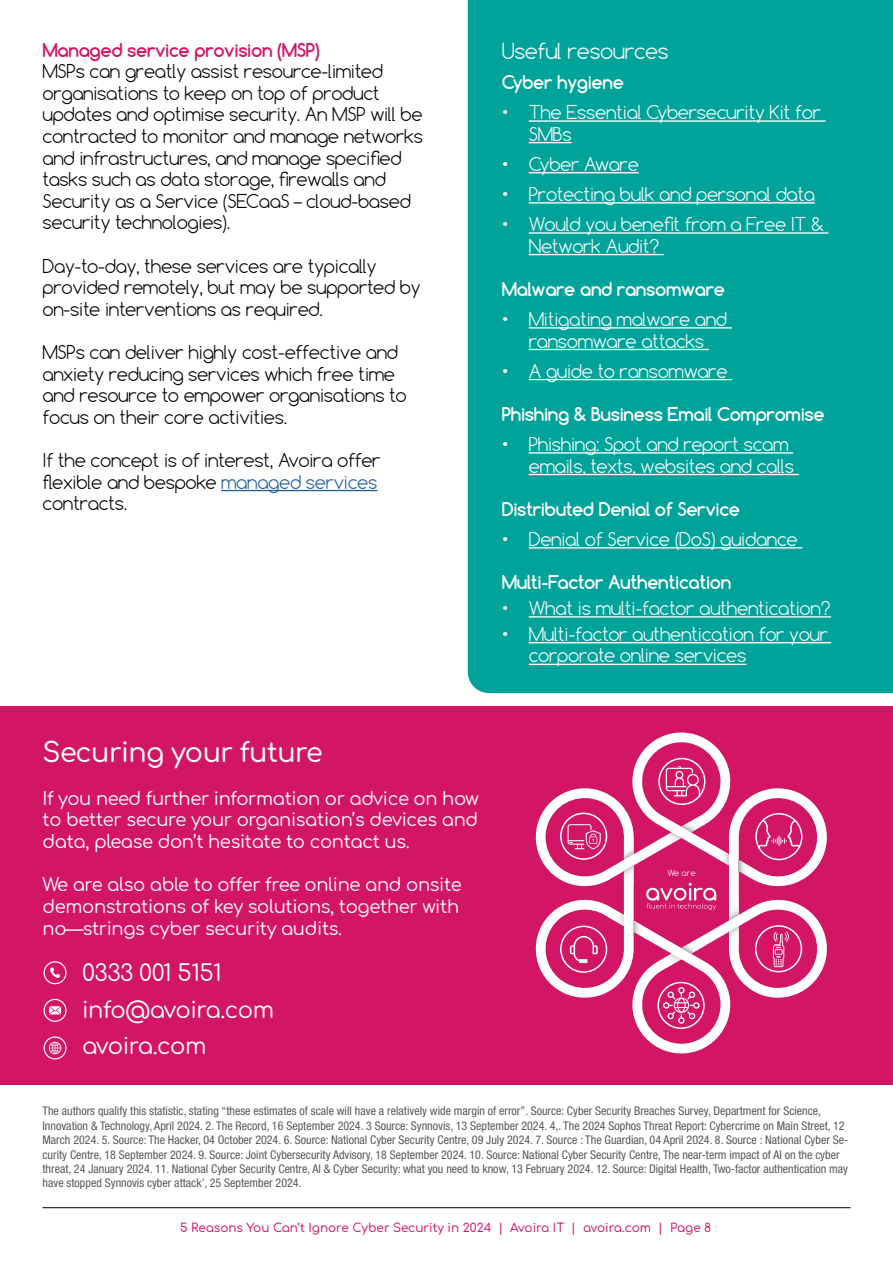
<style>
.page{position:relative;width:893px;height:1263px;background:#fff}
.page>*{position:absolute;margin:0;border:0;box-sizing:border-box;transform-origin:0 0}
.t1{font:500 27px "Comfortaa";letter-spacing:-.02em;color:#fff}
.t2{font:22.65px/36.5px "Comfortaa";letter-spacing:-.02em;color:#fff}
.t3{font:300 21px "Comfortaa";letter-spacing:-.02em;color:#fff}
.t4{font:300 18px/21.6px "Comfortaa";letter-spacing:-.02em;color:#000}
.t5{font:300 18px/21.6px "Comfortaa";letter-spacing:-.02em;color:#fff}
.t6{font:18px/21.6px "Comfortaa";letter-spacing:-.02em;color:#fff;text-align:justify}
.t7{font:700 18px "Comfortaa";letter-spacing:-.02em;color:#fff}
.t8{font:700 18px "Comfortaa";letter-spacing:-.02em;color:#d31566}
.t9{font:condensed 12px/14.4px "Helvetica Neue LT Std";color:#58595b}
.t10{font:500 12px "Comfortaa";color:#d31566}
.t11{font:300 8.1px "Comfortaa";color:#fff}
.s1{color:#215e9e}
</style>
<div class="page">
<div style="left:468px;top:0;width:425px;height:693px;background:#00a39a"></div>
<div style="left:0;top:706px;width:893px;height:378px;background:#d31566"></div>
<svg style="left:535px;top:732px;width:292px;height:322px"></svg>
<svg style="left:44px;top:999px;width:23px;height:23px"></svg>
<svg style="left:44px;top:961px;width:23px;height:23px"></svg>
<svg style="left:44px;top:1036px;width:23px;height:23px"></svg>
<hr style="left:529px;top:120px;width:297px;height:2px;background:#fff">
<hr style="left:529px;top:142px;width:43px;height:1px;background:#fff">
<hr style="left:529px;top:172px;width:110px;height:1px;background:#fff">
<hr style="left:529px;top:202px;width:286px;height:2px;background:#fff">
<hr style="left:529px;top:232px;width:299px;height:2px;background:#fff">
<hr style="left:529px;top:254px;width:135px;height:1px;background:#fff">
<hr style="left:529px;top:327px;width:203px;height:2px;background:#fff">
<hr style="left:529px;top:349px;width:180px;height:1px;background:#fff">
<hr style="left:529px;top:379px;width:203px;height:1px;background:#fff">
<hr style="left:529px;top:452px;width:264px;height:2px;background:#fff">
<hr style="left:529px;top:474px;width:270px;height:1px;background:#fff">
<hr style="left:529px;top:547px;width:273px;height:1px;background:#fff">
<hr style="left:529px;top:616px;width:302px;height:1px;background:#fff">
<hr style="left:529px;top:642px;width:302px;height:1px;background:#fff">
<hr style="left:529px;top:664px;width:217px;height:1px;background:#fff">
<hr style="left:43px;top:1207px;width:807px;height:1px;background:#000">
<hr style="left:221px;top:490px;width:157px;height:1px;background:#215e9e">
<h3 class="t8" style="left:43px;top:38px;width:279px">Managed service provision (MSP)</h3>
<p class="t4" style="left:43px;top:60px;width:382px">MSPs can greatly assist resource-limited organisations to keep on top of product updates and optimise security. An MSP will be contracted to monitor and manage networks and infrastructures, and manage specified tasks such as data storage, firewalls and Security as a Service (SECaaS – cloud-based security technologies).</p>
<h3 class="t4" style="left:43px;top:255px;width:380px">Day-to-day, these services are typically provided remotely, but may be supported by on-site interventions as required.</h3>
<h3 class="t4" style="left:43px;top:341px;width:366px">MSPs can deliver highly cost-effective and anxiety reducing services which free time and resource to empower organisations to focus on their core activities.</h3>
<h3 class="t4" style="left:43px;top:449px;width:340px">If the concept is of interest, Avoira offer flexible and bespoke <span class="s1">managed services </span>contracts.</h3>
<h3 class="t3" style="left:502px;top:38px;width:169px">Useful resources</h3>
<h3 class="t7" style="left:502px;top:71px;width:124px">Cyber hygiene</h3>
<h3 class="t5" style="left:529px;top:101px;width:294px;text-indent:-27px">• The Essential Cybersecurity Kit for<br>SMBs</h3>
<h3 class="t5" style="left:502px;top:153px;width:139px">• Cyber Aware</h3>
<h3 class="t5" style="left:502px;top:183px;width:315px">• Protecting bulk and personal data</h3>
<h3 class="t5" style="left:529px;top:213px;width:297px;text-indent:-27px">• Would you benefit from a Free IT &amp;<br>Network Audit?</h3>
<h3 class="t7" style="left:502px;top:278px;width:225px">Malware and ransomware</h3>
<h3 class="t5" style="left:502px;top:308px;width:227px;text-align:center">• Mitigating malware and ransomware attacks</h3>
<h3 class="t5" style="left:502px;top:360px;width:227px">• A guide to ransomware</h3>
<h3 class="t7" style="left:502px;top:403px;width:324px">Phishing &amp; Business Email Compromise</h3>
<h3 class="t5" style="left:529px;top:433px;width:267px;text-indent:-27px">• Phishing: Spot and report scam emails, texts, websites and calls</h3>
<h3 class="t7" style="left:502px;top:497px;width:240px">Distributed Denial of Service</h3>
<h3 class="t5" style="left:502px;top:528px;width:298px">• Denial of Service (DoS) guidance</h3>
<h3 class="t7" style="left:502px;top:571px;width:231px">Multi-Factor Authentication</h3>
<h3 class="t5" style="left:502px;top:597px;width:330px">• What is multi-factor authentication?</h3>
<h3 class="t5" style="left:529px;top:623px;width:301px;text-indent:-27px">• Multi-factor authentication for your corporate online services</h3>
<h1 class="t1" style="left:43px;top:727px;width:282px">Securing your future</h1>
<h3 class="t6" style="left:43px;top:785px;width:438px">If you need further information or advice on how to better secure your organisation’s devices and data, please don’t hesitate to contact us.</h3>
<h3 class="t6" style="left:43px;top:872px;width:421px;text-align:left">We are also able to offer free online and onsite demonstrations of key solutions, together with no—strings cyber security audits.</h3>
<h2 class="t2" style="left:82px;top:952px;width:194px">0333 001 5151 info@avoira.com avoira.com</h2>
<p class="t11" style="left:667px;top:867px;width:30px">We are</p>
<p class="t9" style="left:43px;top:1104px;width:807px">The authors qualify this statistic, stating “these estimates of scale will have a relatively wide margin of error”. Source: Cyber Security Breaches Survey, Department for Science, Innovation &amp; Technology, April 2024. 2. The Record, 16 September 2024. 3 Source: Synnovis, 13 September 2024. 4,. The 2024 Sophos Threat Report: Cybercrime on Main Street, 12<br>March 2024. 5. Source: The Hacker, 04 October 2024. 6. Source: National Cyber Security Centre, 09 July 2024. 7. Source : The Guardian, 04 April 2024. 8. Source : National Cyber Se&shy;curity Centre, 18 September 2024. 9. Source: Joint Cybersecurity Advisory, 18 September 2024. 10. Source: National Cyber Security Centre, The near-term impact of AI on the cyber threat, 24 January 2024. 11. National Cyber Security Centre, AI &amp; Cyber Security: what you need to know, 13 February 2024. 12. Source: Digital Health, Two-factor authentication may have stopped Synnovis cyber attack’, 25 September 2024.</p>
<p class="t10" style="left:180px;top:1216px;width:533px">5 Reasons You Can’t Ignore Cyber Security in 2024 | Avoira IT | avoira.com | Page 8</p>
</div>
